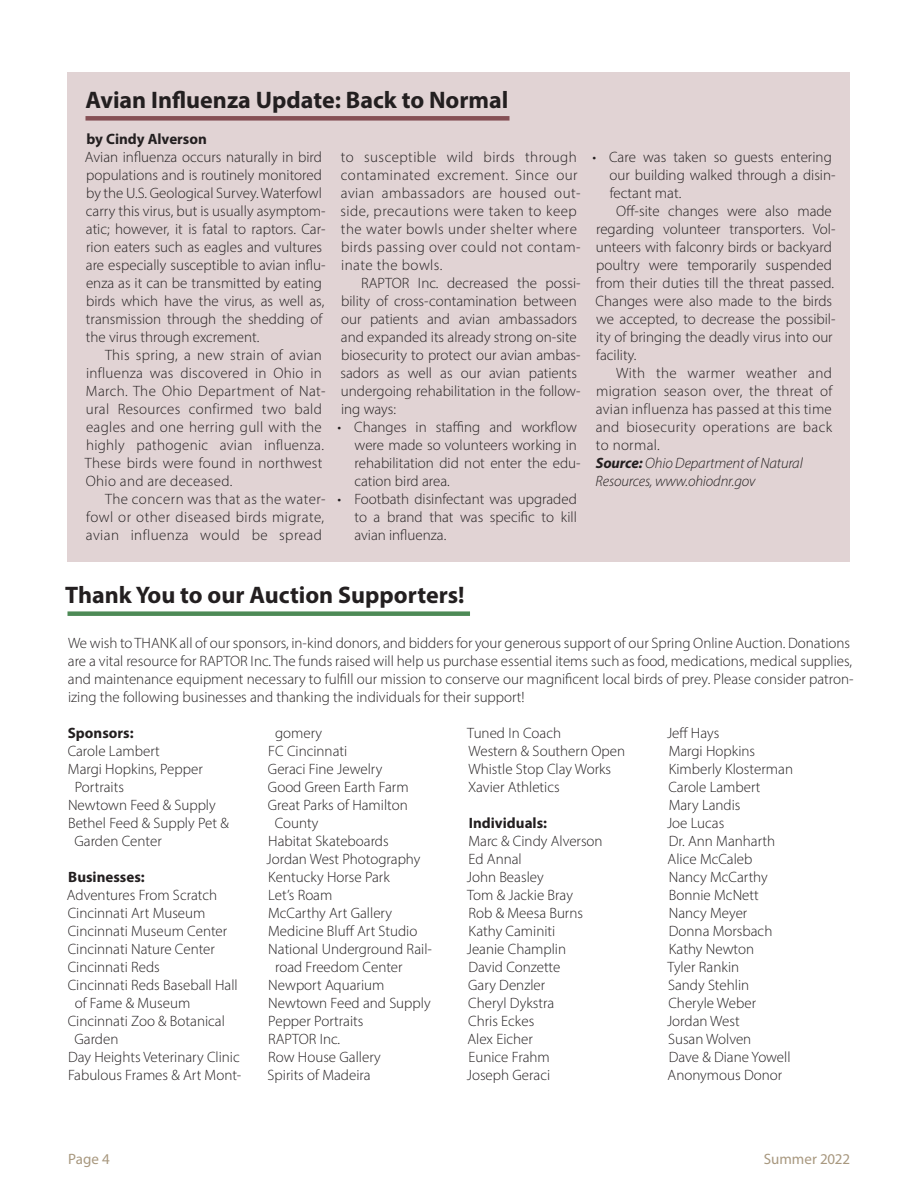
<style>
.page{position:relative;width:918px;height:1188px;background:#fff}
.page>*{position:absolute;margin:0;border:0;box-sizing:border-box;transform-origin:0 0}
.t1{font:700 24px "Myriad Pro";color:#231f20}
.t2{font:300 15px/18px "Myriad Pro";color:#231f20}
.t3{font:300 15px/18px "Myriad Pro";letter-spacing:.02em;color:#231f20}
.t4{font:300 15px/18px "Myriad Pro";letter-spacing:.03em;color:#231f20}
.t5{font:italic 300 15px "Myriad Pro";letter-spacing:-.01em;color:#231f20}
.t6{font:700 15px "Myriad Pro";color:#231f20}
.t7{font:15px "Myriad Pro";color:#a8987f}
.s1{font-weight:700}
</style>
<div class="page">
<div style="left:68px;top:72px;width:782px;height:490px;background:#e1d3d4"></div>
<div style="left:86px;top:116px;width:424px;height:5px;background:#855055"></div>
<div style="left:67px;top:611px;width:403px;height:5px;background:#4d8a56"></div>
<h1 class="t1" style="left:85px;top:84px;width:425px">Avian Influenza Update: Back to Normal</h1>
<p class="t6" style="left:86px;top:129px;width:122px">by Cindy Alverson</p>
<p class="t2" style="left:85px;top:148px;width:242px">Avian influenza occurs naturally in bird populations and is routinely monitored by the U.S. Geological Survey. Waterfowl carry this virus, but is usually asymptom&shy;atic; however, it is fatal to raptors. Car&shy;rion eaters such as eagles and vultures are especially susceptible to avian influ&shy;enza as it can be transmitted by eating birds which have the virus, as well as, transmission through the shedding of the virus through excrement.</p>
<p class="t3" style="left:85px;top:346px;width:242px;text-indent:20px">This spring, a new strain of avian influenza was discovered in Ohio in March. The Ohio Department of Nat&shy;ural Resources confirmed two bald eagles and one herring gull with the highly pathogenic avian influenza.<br>These birds were found in northwest Ohio and are deceased.</p>
<p class="t2" style="left:86px;top:490px;width:241px;text-align:justify;text-indent:19px">The concern was that as the water&shy;fowl or other diseased birds migrate, avian influenza would be spread</p>
<p class="t4" style="left:341px;top:148px;width:242px">to susceptible wild birds through contaminated excrement. Since our avian ambassadors are housed out&shy;side, precautions were taken to keep the water bowls under shelter where birds passing over could not contam&shy;inate the bowls.</p>
<p class="t2" style="left:341px;top:274px;width:242px;text-indent:21px">RAPTOR Inc. decreased the possi&shy;bility of cross-contamination between our patients and avian ambassadors and expanded its already strong on-site biosecurity to protect our avian ambas&shy;sadors as well as our avian patients undergoing rehabilitation in the follow&shy;ing ways:</p>
<p class="t2" style="left:354px;top:418px;width:228px;text-indent:-17px">• Changes in staffing and workflow were made so volunteers working in rehabilitation did not enter the edu&shy;cation bird area.</p>
<p class="t2" style="left:354px;top:490px;width:224px;text-align:justify;text-indent:-17px">• Footbath disinfectant was upgraded to a brand that was specific to kill avian influenza.</p>
<p class="t2" style="left:592px;top:148px;width:241px">• Care was taken so guests entering</p>
<p class="t2" style="left:610px;top:166px;width:228px">our building walked through a disin-</p>
<p class="t2" style="left:610px;top:184px;width:73px">fectant mat.</p>
<p class="t2" style="left:616px;top:202px;width:217px">Off-site changes were also made</p>
<p class="t2" style="left:596px;top:220px;width:241px">regarding volunteer transporters. Vol-</p>
<p class="t2" style="left:596px;top:238px;width:237px">unteers with falconry birds or backyard</p>
<p class="t2" style="left:596px;top:256px;width:237px">poultry were temporarily suspended</p>
<p class="t2" style="left:596px;top:274px;width:239px">from their duties till the threat passed.</p>
<p class="t2" style="left:596px;top:292px;width:238px">Changes were also made to the birds</p>
<p class="t2" style="left:596px;top:310px;width:241px">we accepted, to decrease the possibil-</p>
<p class="t2" style="left:596px;top:328px;width:238px">ity of bringing the deadly virus into our</p>
<p class="t2" style="left:596px;top:346px;width:42px">facility.</p>
<p class="t3" style="left:616px;top:364px;width:217px">With the warmer weather and</p>
<p class="t3" style="left:596px;top:382px;width:238px">migration season over, the threat of</p>
<p class="t3" style="left:596px;top:400px;width:238px">avian influenza has passed at this time</p>
<p class="t3" style="left:596px;top:418px;width:238px">and biosecurity operations are back</p>
<p class="t3" style="left:596px;top:436px;width:65px">to normal.</p>
<p class="t5" style="left:596px;top:454px;width:209px"><span class="s1">Source:</span> Ohio Department of Natural</p>
<p class="t5" style="left:596px;top:472px;width:161px">Resources, www.ohiodnr.gov</p>
<h1 class="t1" style="left:65px;top:580px;width:401px">Thank You to our Auction Supporters!</h1>
<p class="t2" style="left:68px;top:634px;width:787px">We wish to THANK all of our sponsors, in-kind donors, and bidders for your generous support of our Spring Online Auction. Donations are a vital resource for RAPTOR Inc. The funds raised will help us purchase essential items such as food, medications, medical supplies, and maintenance equipment necessary to fulfill our mission to conserve our magnificent local birds of prey. Please consider patron&shy;izing the following businesses and thanking the individuals for their support!</p>
<p class="t6" style="left:68px;top:723px;width:67px">Sponsors:</p>
<p class="t2" style="left:68px;top:742px;width:94px">Carole Lambert</p>
<p class="t2" style="left:68px;top:760px;width:136px">Margi Hopkins, Pepper</p>
<p class="t2" style="left:75px;top:778px;width:51px">Portraits</p>
<p class="t2" style="left:68px;top:796px;width:149px">Newtown Feed &amp; Supply</p>
<p class="t2" style="left:68px;top:814px;width:162px">Bethel Feed &amp; Supply Pet &amp;</p>
<p class="t2" style="left:74px;top:832px;width:89px">Garden Center</p>
<p class="t6" style="left:68px;top:867px;width:78px">Businesses:</p>
<p class="t2" style="left:67px;top:886px;width:152px">Adventures From Scratch</p>
<p class="t2" style="left:68px;top:904px;width:139px">Cincinnati Art Museum</p>
<p class="t2" style="left:68px;top:922px;width:161px">Cincinnati Museum Center</p>
<p class="t2" style="left:68px;top:940px;width:149px">Cincinnati Nature Center</p>
<p class="t2" style="left:68px;top:958px;width:94px">Cincinnati Reds</p>
<p class="t2" style="left:68px;top:976px;width:172px">Cincinnati Reds Baseball Hall</p>
<p class="t2" style="left:75px;top:994px;width:117px">of Fame &amp; Museum</p>
<p class="t2" style="left:68px;top:1012px;width:159px">Cincinnati Zoo &amp; Botanical</p>
<p class="t2" style="left:74px;top:1030px;width:46px">Garden</p>
<p class="t2" style="left:68px;top:1048px;width:173px">Day Heights Veterinary Clinic</p>
<p class="t2" style="left:68px;top:1066px;width:175px">Fabulous Frames &amp; Art Mont-</p>
<p class="t2" style="left:667px;top:724px;width:127px">Jeff Hays<br>Margi Hopkins<br>Kimberly Klosterman<br>Carole Lambert<br>Mary Landis<br>Joe Lucas<br>Dr. Ann Manharth<br>Alice McCaleb<br>Nancy McCarthy<br>Bonnie McNett<br>Nancy Meyer<br>Donna Morsbach<br>Kathy Newton<br>Tyler Rankin<br>Sandy Stehlin<br>Cheryle Weber<br>Jordan West<br>Susan Wolven<br>Dave &amp; Diane Yowell<br>Anonymous Donor</p>
<p class="t2" style="left:467px;top:724px;width:159px">Tuned In Coach<br>Western &amp; Southern Open<br>Whistle Stop Clay Works<br>Xavier Athletics</p>
<p class="t6" style="left:469px;top:813px;width:80px">Individuals:</p>
<p class="t2" style="left:467px;top:832px;width:137px">Marc &amp; Cindy Alverson<br>Ed Annal<br>John Beasley<br>Tom &amp; Jackie Bray<br>Rob &amp; Meesa Burns<br>Kathy Caminiti<br>Jeanie Champlin<br>David Conzette<br>Gary Denzler<br>Cheryl Dykstra<br>Chris Eckes<br>Alex Eicher<br>Eunice Frahm<br>Joseph Geraci</p>
<p class="t2" style="left:275px;top:724px;width:49px">gomery</p>
<p class="t2" style="left:268px;top:742px;width:80px">FC Cincinnati</p>
<p class="t2" style="left:268px;top:760px;width:116px">Geraci Fine Jewelry</p>
<p class="t2" style="left:268px;top:778px;width:142px">Good Green Earth Farm</p>
<p class="t2" style="left:268px;top:796px;width:141px">Great Parks of Hamilton</p>
<p class="t2" style="left:275px;top:814px;width:45px">County</p>
<p class="t2" style="left:268px;top:832px;width:122px">Habitat Skateboards</p>
<p class="t2" style="left:267px;top:850px;width:155px">Jordan West Photography</p>
<p class="t2" style="left:268px;top:868px;width:123px">Kentucky Horse Park</p>
<p class="t2" style="left:268px;top:886px;width:66px">Let’s Roam</p>
<p class="t2" style="left:268px;top:904px;width:125px">McCarthy Art Gallery</p>
<p class="t2" style="left:268px;top:922px;width:151px">Medicine Bluff Art Studio</p>
<p class="t2" style="left:268px;top:940px;width:165px">National Underground Rail-</p>
<p class="t2" style="left:275px;top:958px;width:129px">road Freedom Center</p>
<p class="t2" style="left:268px;top:976px;width:118px">Newport Aquarium</p>
<p class="t2" style="left:268px;top:994px;width:164px">Newtown Feed and Supply</p>
<p class="t2" style="left:268px;top:1012px;width:97px">Pepper Portraits</p>
<p class="t2" style="left:268px;top:1030px;width:73px">RAPTOR Inc.</p>
<p class="t2" style="left:268px;top:1048px;width:114px">Row House Gallery</p>
<p class="t2" style="left:268px;top:1066px;width:105px">Spirits of Madeira</p>
<p class="t7" style="left:68px;top:1150px;width:43px">Page 4</p>
<p class="t7" style="left:764px;top:1150px;width:88px">Summer 2022</p>
</div>
